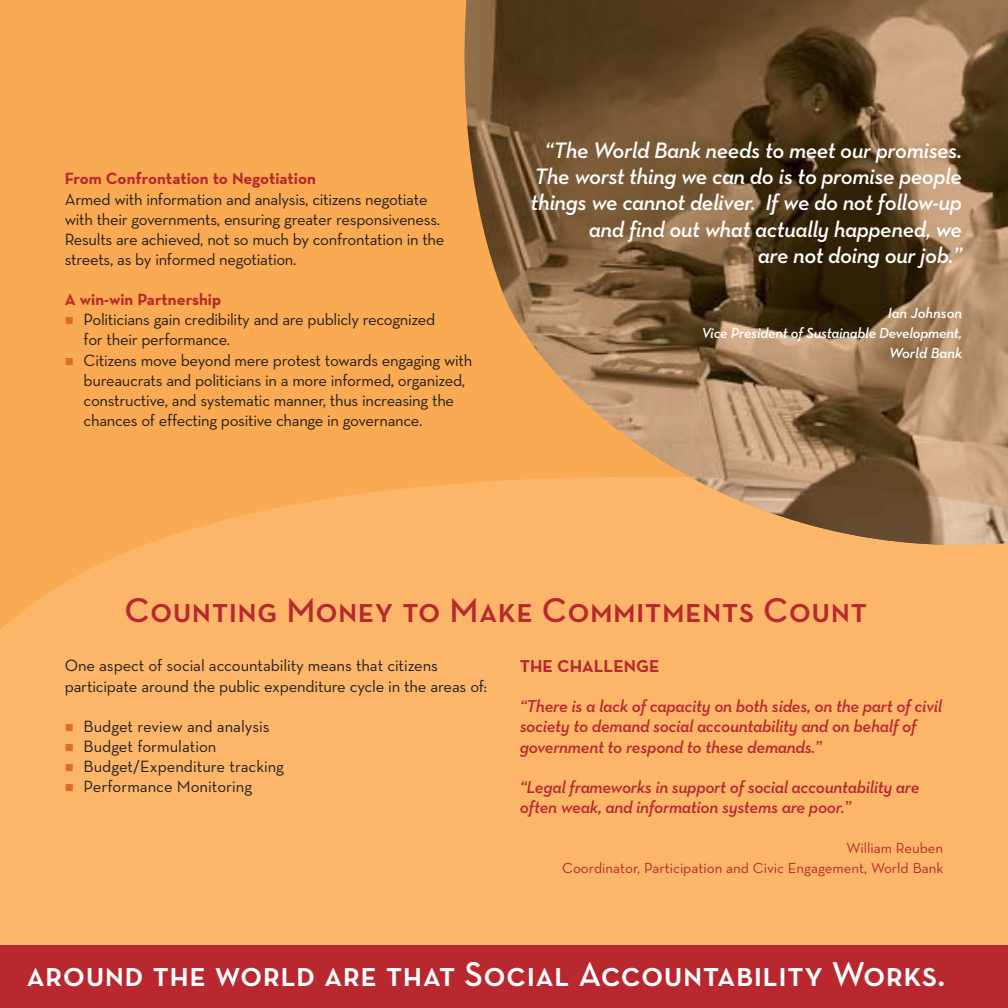
<style>
.page{position:relative;width:1008px;height:1008px;background:#faaa52}
.page>*{position:absolute;margin:0;border:0;box-sizing:border-box;transform-origin:0 0}
.t1{font:35px "Neutra Text Demi SC";letter-spacing:.01em;color:#fff}
.t2{font:35px "Neutra Text Demi SC";letter-spacing:.01em;color:#b8282e}
.t3{font:italic 600 22.75px/26.2px "Neutra Text";letter-spacing:-.02em;color:#fff;text-align:right}
.t4{font:italic 600 17.5px/20.1px "Neutra Text";letter-spacing:-.02em;color:#b8282e}
.t5{font:700 17.5px "Neutra Text";color:#b8282e}
.t6{font:16.62px/20.1px "Neutra Text";letter-spacing:-.02em;color:#231f1f}
.t7{font:16.62px/20.1px "Neutra Text";color:#231f1f}
.t8{font:700 16.62px "Neutra Text";color:#b8282e}
.t9{font:14.88px/20.1px "Neutra Text";color:#b8282e;text-align:right}
.t10{font:italic 600 14.88px/20.1px "Neutra Text";letter-spacing:-.02em;color:#fff;text-align:right}
</style>
<div class="page">
<div style="left:0;top:483px;width:1008px;height:462px;background:#fcb66a"></div>
<img style="left:462px;top:0;width:546px;height:548px">
<div style="left:0;top:945px;width:1008px;height:63px;background:#b8282e"></div>
<img style="left:691px;top:477px;width:317px;height:71px">
<svg style="left:66px;top:724px;width:7px;height:7px"></svg>
<svg style="left:66px;top:744px;width:7px;height:7px"></svg>
<svg style="left:66px;top:764px;width:7px;height:7px"></svg>
<svg style="left:66px;top:784px;width:7px;height:7px"></svg>
<p class="t8" style="left:65px;top:172px;width:253px">From Confrontation to Negotiation</p>
<p class="t6" style="left:65px;top:190px;width:381px">Armed with information and analysis, citizens negotiate with their governments, ensuring greater responsiveness.<br>Results are achieved, not so much by confrontation in the streets, as by informed negotiation.</p>
<p class="t8" style="left:65px;top:293px;width:158px">A win-win Partnership</p>
<p class="t6" style="left:84px;top:311px;width:390px">Politicians gain credibility and are publicly recognized<br>for their performance.<br>Citizens move beyond mere protest towards engaging with bureaucrats and politicians in a more informed, organized, constructive, and systematic manner, thus increasing the chances of effecting positive change in governance.</p>
<h2 class="t3" style="left:531px;top:139px;width:433px">“The World Bank needs to meet our promises.<br>The worst thing we can do is to promise people things we cannot deliver. If we do not follow-up and find out what actually happened, we<br>are not doing our job.”</h2>
<p class="t10" style="left:701px;top:304px;width:262px">Ian Johnson<br>Vice President of Sustainable Development,<br>World Bank</p>
<h1 class="t2" style="left:124px;top:590px;width:744px">Counting Money to Make Commitments Count</h1>
<p class="t6" style="left:65px;top:657px;width:424px">One aspect of social accountability means that citizens participate around the public expenditure cycle in the areas of:</p>
<p class="t7" style="left:84px;top:718px;width:202px">Budget review and analysis<br>Budget formulation<br>Budget/Expenditure tracking<br>Performance Monitoring</p>
<p class="t5" style="left:520px;top:659px;width:141px">THE CHALLENGE</p>
<p class="t4" style="left:520px;top:698px;width:424px">“There is a lack of capacity on both sides, on the part of civil society to demand social accountability and on behalf of government to respond to these demands.”</p>
<p class="t4" style="left:520px;top:778px;width:401px">“Legal frameworks in support of social accountability are often weak, and information systems are poor.”</p>
<p class="t9" style="left:562px;top:839px;width:383px">William Reuben<br>Coordinator, Participation and Civic Engagement, World Bank</p>
<h1 class="t1" style="left:27px;top:954px;width:920px">around the world are that Social Accountability Works.</h1>
</div>
